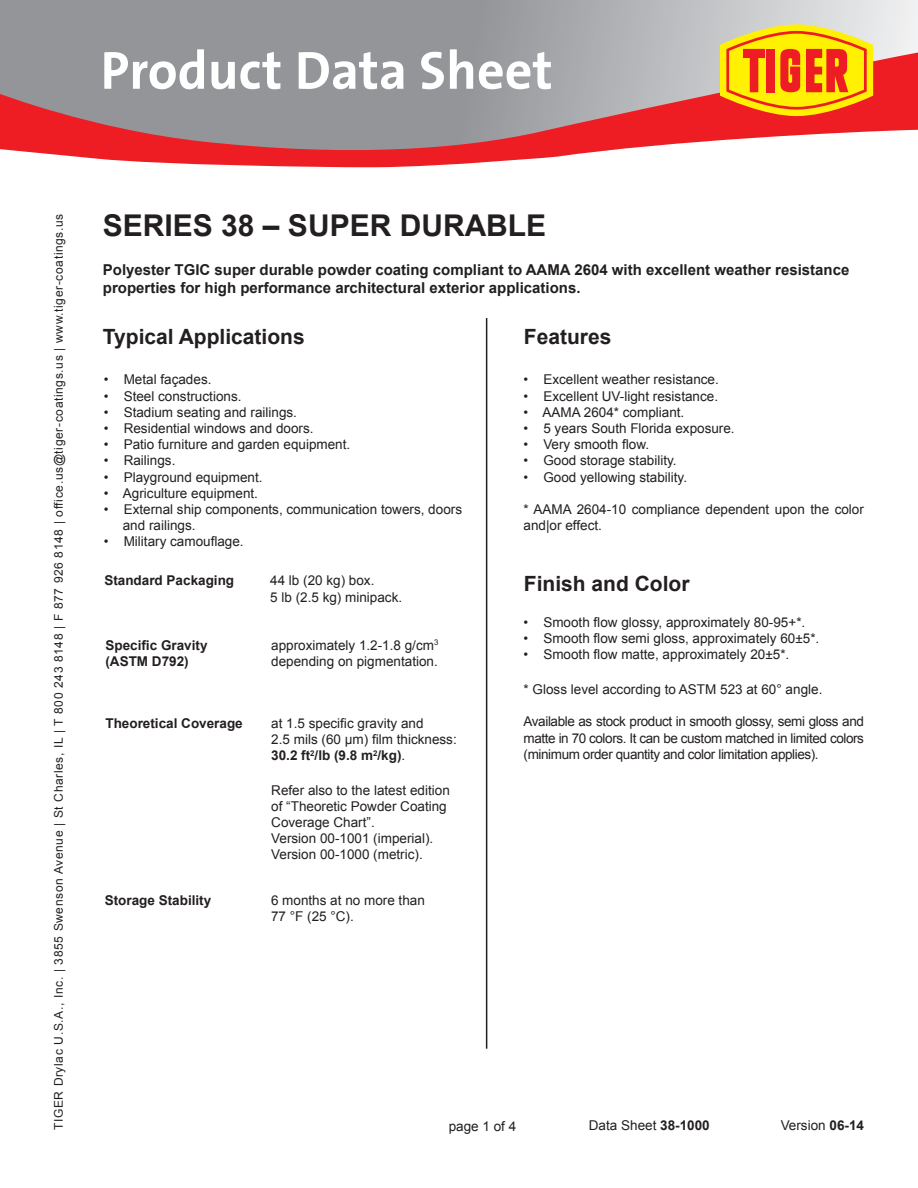
<style>
.page{position:relative;width:918px;height:1188px;background:#fff}
.page>*{position:absolute;margin:0;border:0;box-sizing:border-box;transform-origin:0 0}
.t1{font:700 54px "The Sans";color:#fff}
.t2{font:700 30px "Arial";color:#231f20}
.t3{font:700 21px "Arial";color:#231f20}
.t4{font:700 15px/18px "Arial";color:#231f20}
.t5{font:13.5px/16.2px "Arial";color:#231f20}
.t6{font:700 13.5px/16.2px "Arial";color:#231f20}
.t7{font:12px "Arial";letter-spacing:.055em;color:#231f20}
.s1{font-weight:400}
.s2{font-weight:700}
</style>
<div class="page">
<svg style="left:0;top:0;width:918px;height:168px;background:#a6a8aa"></svg>
<svg style="left:0;top:52px;width:918px;height:115px;background:#be8588"></svg>
<svg style="left:720px;top:24px;width:153px;height:92px;background:#f5a11f"></svg>
<hr style="left:486px;top:318px;width:1px;height:731px;background:#231f20">
<p class="t1" style="left:101px;top:25px;width:454px">Product Data Sheet</p>
<p class="t7" style="left:51px;top:1130px;width:918px;rotate:-90deg">TIGER Drylac U.S.A., Inc. | 3855 Swenson Avenue | St Charles, IL | T 800 243 8148 | F 877 926 8148 | office.us@tiger-coatings.us | www.tiger-coatings.us</p>
<p class="t2" style="left:103px;top:205px;width:445px">SERIES 38 – SUPER DURABLE</p>
<p class="t4" style="left:103px;top:261px;width:748px">Polyester TGIC super durable powder coating compliant to AAMA 2604 with excellent weather resistance properties for high performance architectural exterior applications.</p>
<p class="t3" style="left:103px;top:323px;width:203px">Typical Applications</p>
<p class="t5" style="left:104px;top:372px;width:109px">• Metal façades.</p>
<p class="t5" style="left:104px;top:388px;width:139px">• Steel constructions.</p>
<p class="t5" style="left:104px;top:404px;width:195px">• Stadium seating and railings.</p>
<p class="t5" style="left:104px;top:420px;width:211px">• Residential windows and doors.</p>
<p class="t5" style="left:104px;top:437px;width:248px">• Patio furniture and garden equipment.</p>
<p class="t5" style="left:104px;top:453px;width:73px">• Railings.</p>
<p class="t5" style="left:104px;top:469px;width:160px">• Playground equipment.</p>
<p class="t5" style="left:104px;top:485px;width:156px">• Agriculture equipment.</p>
<p class="t5" style="left:123px;top:501px;width:341px;text-indent:-19px">• External ship components, communication towers, doors and railings.</p>
<p class="t5" style="left:104px;top:534px;width:141px">• Military camouflage.</p>
<p class="t6" style="left:104px;top:573px;width:131px">Standard Packaging</p>
<p class="t5" style="left:270px;top:573px;width:106px">44 lb (20 kg) box.</p>
<p class="t5" style="left:270px;top:589px;width:134px">5 lb (2.5 kg) minipack.</p>
<p class="t6" style="left:105px;top:637px;width:104px">Specific Gravity (ASTM D792)</p>
<p class="t5" style="left:271px;top:637px;width:169px">approximately 1.2-1.8 g/cm<sup>3 </sup>depending on pigmentation.</p>
<p class="t3" style="left:524px;top:323px;width:89px">Features</p>
<p class="t5" style="left:524px;top:372px;width:197px">• Excellent weather resistance.</p>
<p class="t5" style="left:524px;top:388px;width:196px">• Excellent UV-light resistance.</p>
<p class="t5" style="left:524px;top:404px;width:162px">• AAMA 2604* compliant.</p>
<p class="t5" style="left:524px;top:420px;width:213px">• 5 years South Florida exposure.</p>
<p class="t5" style="left:524px;top:437px;width:127px">• Very smooth flow.</p>
<p class="t5" style="left:524px;top:453px;width:155px">• Good storage stability.</p>
<p class="t5" style="left:524px;top:469px;width:165px">• Good yellowing stability.</p>
<p class="t5" style="left:524px;top:501px;width:342px">* AAMA 2604-10 compliance dependent upon the color and|or effect.</p>
<p class="t3" style="left:524px;top:569px;width:167px">Finish and Color</p>
<p class="t5" style="left:524px;top:614px;width:283px">• Smooth flow glossy, approximately 80-95+*.</p>
<p class="t5" style="left:524px;top:630px;width:297px">• Smooth flow semi gloss, approximately 60±5*.</p>
<p class="t5" style="left:524px;top:646px;width:267px">• Smooth flow matte, approximately 20±5*.</p>
<p class="t5" style="left:524px;top:681px;width:300px">* Gloss level according to ASTM 523 at 60° angle.</p>
<p class="t5" style="left:524px;top:714px;width:342px;text-align:justify">Available as stock product in smooth glossy, semi gloss and matte in 70 colors. It can be custom matched in limited colors (minimum order quantity and color limitation applies).</p>
<p class="t6" style="left:105px;top:715px;width:139px">Theoretical Coverage</p>
<p class="t5" style="left:271px;top:715px;width:154px">at 1.5 specific gravity and</p>
<p class="t5" style="left:271px;top:731px;width:187px">2.5 mils (60 µm) film thickness:</p>
<p class="t6" style="left:271px;top:748px;width:136px">30.2 ft<sup>2</sup>/lb (9.8 m<sup>2</sup>/kg)<span class="s1">.</span></p>
<p class="t5" style="left:271px;top:782px;width:180px">Refer also to the latest edition of “Theoretic Powder Coating<br>Coverage Chart”.</p>
<p class="t5" style="left:271px;top:830px;width:164px">Version 00-1001 (imperial).<br>Version 00-1000 (metric).</p>
<p class="t6" style="left:105px;top:892px;width:108px">Storage Stability</p>
<p class="t5" style="left:271px;top:892px;width:155px">6 months at no more than</p>
<p class="t5" style="left:271px;top:908px;width:84px">77 °F (25 °C).</p>
<p class="t5" style="left:449px;top:1118px;width:69px">page 1 of 4</p>
<p class="t5" style="left:589px;top:1117px;width:122px">Data Sheet <span class="s2">38-1000</span></p>
<p class="t5" style="left:781px;top:1117px;width:85px">Version <span class="s2">06-14</span></p>
</div>
